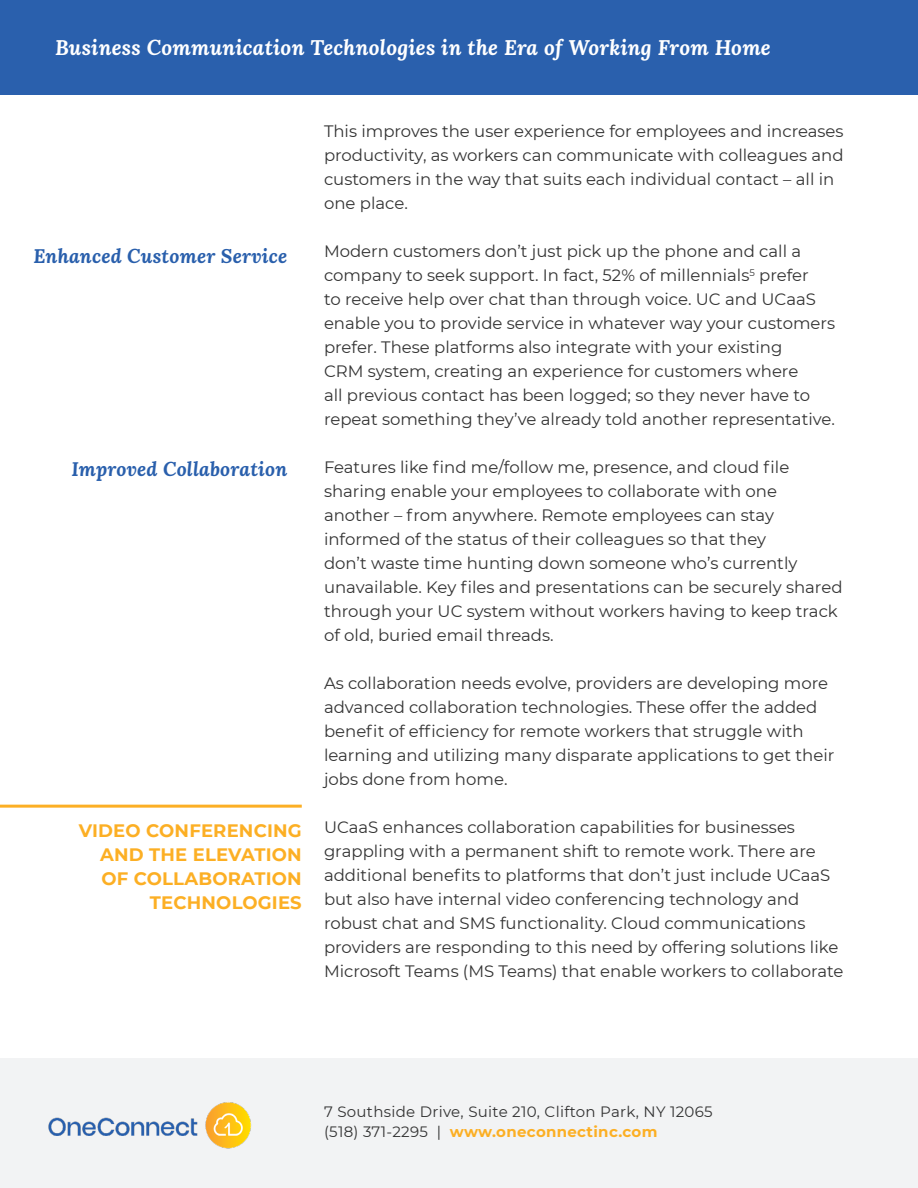
<style>
.page{position:relative;width:918px;height:1188px;background:#fff}
.page>*{position:absolute;margin:0;border:0;box-sizing:border-box;transform-origin:0 0}
.t1{font:italic 700 21px "Lora";letter-spacing:.01em;color:#fff}
.t2{font:italic 700 19.5px "Lora";letter-spacing:.01em;color:#295fac}
.t3{font:700 18px/24px "Montserrat";letter-spacing:.01em;color:#fcaf24;text-align:right}
.t4{font:16.5px/24px "Montserrat";color:#333}
.t5{font:15px/19.5px "Montserrat";letter-spacing:.02em;color:#333}
.s1{font-weight:700;color:#fcaf24}
</style>
<div class="page">
<div style="left:0;top:0;width:918px;height:94px;background:#2a60ad"></div>
<div style="left:0;top:1058px;width:918px;height:130px;background:#f2f3f4"></div>
<img style="left:48px;top:1102px;width:203px;height:47px">
<hr style="left:0;top:805px;width:302px;height:3px;background:#fcaf24">
<p class="t1" style="left:55px;top:33px;width:717px">Business Communication Technologies in the Era of Working From Home</p>
<p class="t2" style="left:34px;top:242px;width:255px">Enhanced Customer Service</p>
<p class="t2" style="left:72px;top:455px;width:217px">Improved Collaboration</p>
<p class="t3" style="left:79px;top:818px;width:224px">VIDEO CONFERENCING<br>AND THE ELEVATION<br>OF COLLABORATION<br>TECHNOLOGIES</p>
<p class="t4" style="left:324px;top:119px;width:521px">This improves the user experience for employees and increases productivity, as workers can communicate with colleagues and customers in the way that suits each individual contact – all in one place.</p>
<p class="t4" style="left:324px;top:239px;width:513px">Modern customers don’t just pick up the phone and call a company to seek support. In fact, 52% of millennials<sup>5</sup> prefer<br>to receive help over chat than through voice. UC and UCaaS enable you to provide service in whatever way your customers prefer. These platforms also integrate with your existing<br>CRM system, creating an experience for customers where<br>all previous contact has been logged; so they never have to repeat something they’ve already told another representative.</p>
<p class="t4" style="left:324px;top:455px;width:520px">Features like find me/follow me, presence, and cloud file sharing enable your employees to collaborate with one another – from anywhere. Remote employees can stay informed of the status of their colleagues so that they<br>don’t waste time hunting down someone who’s currently unavailable. Key files and presentations can be securely shared through your UC system without workers having to keep track of old, buried email threads.</p>
<p class="t4" style="left:324px;top:671px;width:512px">As collaboration needs evolve, providers are developing more advanced collaboration technologies. These offer the added benefit of efficiency for remote workers that struggle with learning and utilizing many disparate applications to get their jobs done from home.</p>
<p class="t4" style="left:324px;top:815px;width:521px">UCaaS enhances collaboration capabilities for businesses grappling with a permanent shift to remote work. There are additional benefits to platforms that don’t just include UCaaS but also have internal video conferencing technology and robust chat and SMS functionality. Cloud communications providers are responding to this need by offering solutions like Microsoft Teams (MS Teams) that enable workers to collaborate</p>
<p class="t5" style="left:324px;top:1102px;width:390px">7 Southside Drive, Suite 210, Clifton Park, NY 12065 (518) 371-2295 | <span class="s1">www.oneconnectinc.com</span></p>
</div>
